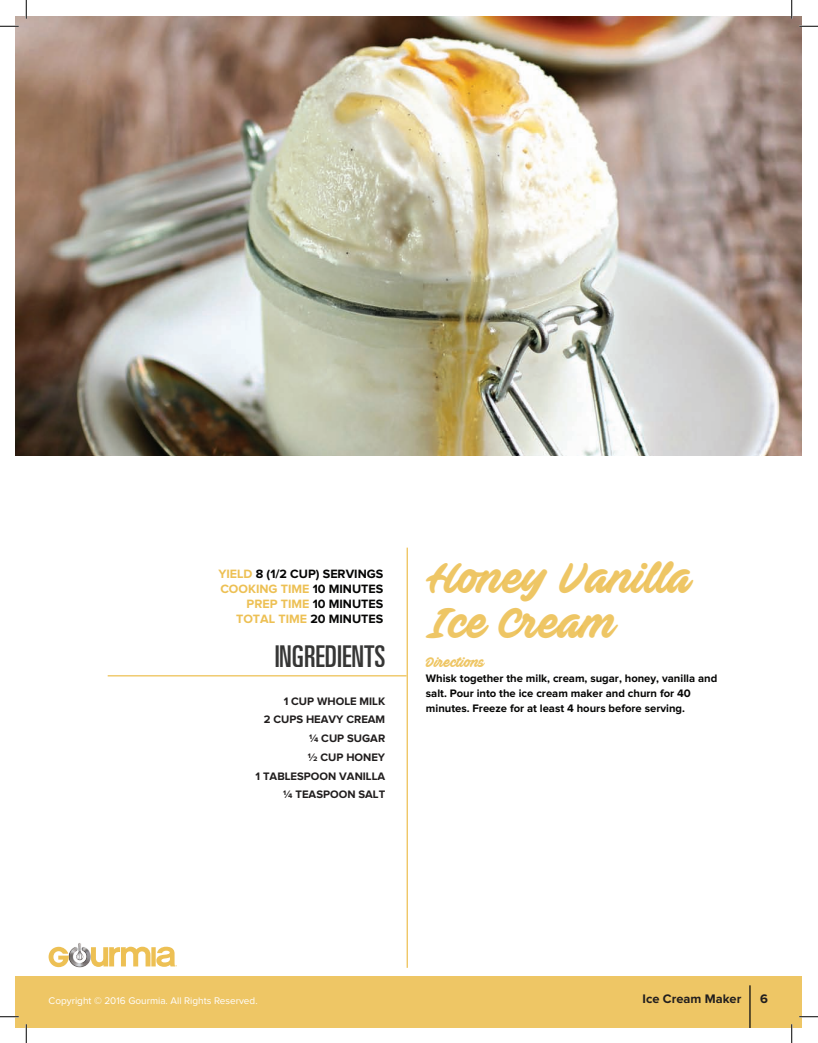
<style>
.page{position:relative;width:818px;height:1043px;background:#fff}
.page>*{position:absolute;margin:0;border:0;box-sizing:border-box;transform-origin:0 0}
.t1{font:42.5px/45px "Ave Fedan PERSONALUSEONLY";color:rgb(237 192 84/.9)}
.t2{font:ultra-condensed 30px "Univers LT Std";color:rgb(5 5 4/.9)}
.t3{font:13.75px "Ave Fedan PERSONALUSEONLY";color:rgb(237 192 84/.9)}
.t4{font:700 12.88px "Proxima Nova";color:#211e1e}
.t5{font:700 12.5px/15px "Proxima Nova";color:#050504;text-align:right}
.t6{font:700 11.25px/15px "Proxima Nova";color:#050504}
.t7{font:700 11.25px/18.8px "Proxima Nova";color:#211e1e;text-align:right}
.t8{font:10px "Proxima Nova";color:#fff}
.s1{color:#edc054}
</style>
<div class="page">
<div style="left:15px;top:976px;width:786px;height:52px;background:#eec665"></div>
<hr style="left:406px;top:547px;width:2px;height:420px;background:#edc054">
<img style="left:15px;top:16px;width:786px;height:439px">
<hr style="left:749px;top:985px;width:1px;height:43px;background:#050504">
<img style="left:78px;top:943px;width:4px;height:25px">
<svg style="left:49px;top:946px;width:128px;height:21px"></svg>
<hr style="left:108px;top:675px;width:298px;height:1px;background:#edc054">
<svg style="left:0;top:25px;width:19px;height:2px"></svg>
<svg style="left:799px;top:25px;width:19px;height:2px"></svg>
<svg style="left:0;top:1016px;width:19px;height:1px"></svg>
<svg style="left:799px;top:1015px;width:19px;height:2px"></svg>
<svg style="left:25px;top:0;width:2px;height:19px"></svg>
<svg style="left:25px;top:1024px;width:2px;height:18px"></svg>
<svg style="left:790px;top:0;width:2px;height:19px"></svg>
<svg style="left:791px;top:1024px;width:1px;height:18px"></svg>
<p class="t5" style="left:218px;top:566px;width:166px"><span class="s1">YIELD</span> 8 (1/2 CUP) SERVINGS<br><span class="s1">COOKING TIME</span> 10 MINUTES<br><span class="s1">PREP TIME</span> 10 MINUTES<br><span class="s1">TOTAL TIME</span> 20 MINUTES</p>
<h2 class="t2" style="left:274px;top:639px;width:113px">INGREDIENTS</h2>
<p class="t7" style="left:255px;top:692px;width:131px">1 CUP WHOLE MILK<br>2 CUPS HEAVY CREAM ¼ CUP SUGAR<br>½ CUP HONEY<br>1 TABLESPOON VANILLA ¼ TEASPOON SALT</p>
<h1 class="t1" style="left:426px;top:556px;width:267px">Honey Vanilla<br>Ice Cream</h1>
<p class="t3" style="left:426px;top:653px;width:60px">Directions</p>
<p class="t6" style="left:426px;top:671px;width:293px">Whisk together the milk, cream, sugar, honey, vanilla and salt. Pour into the ice cream maker and churn for 40 minutes. Freeze for at least 4 hours before serving.</p>
<p class="t8" style="left:49px;top:995px;width:210px">Copyright © 2016 Gourmia. All Rights Reserved.</p>
<p class="t4" style="left:642px;top:992px;width:100px">Ice Cream Maker</p>
<p class="t4" style="left:760px;top:992px;width:9px">6</p>
</div>
